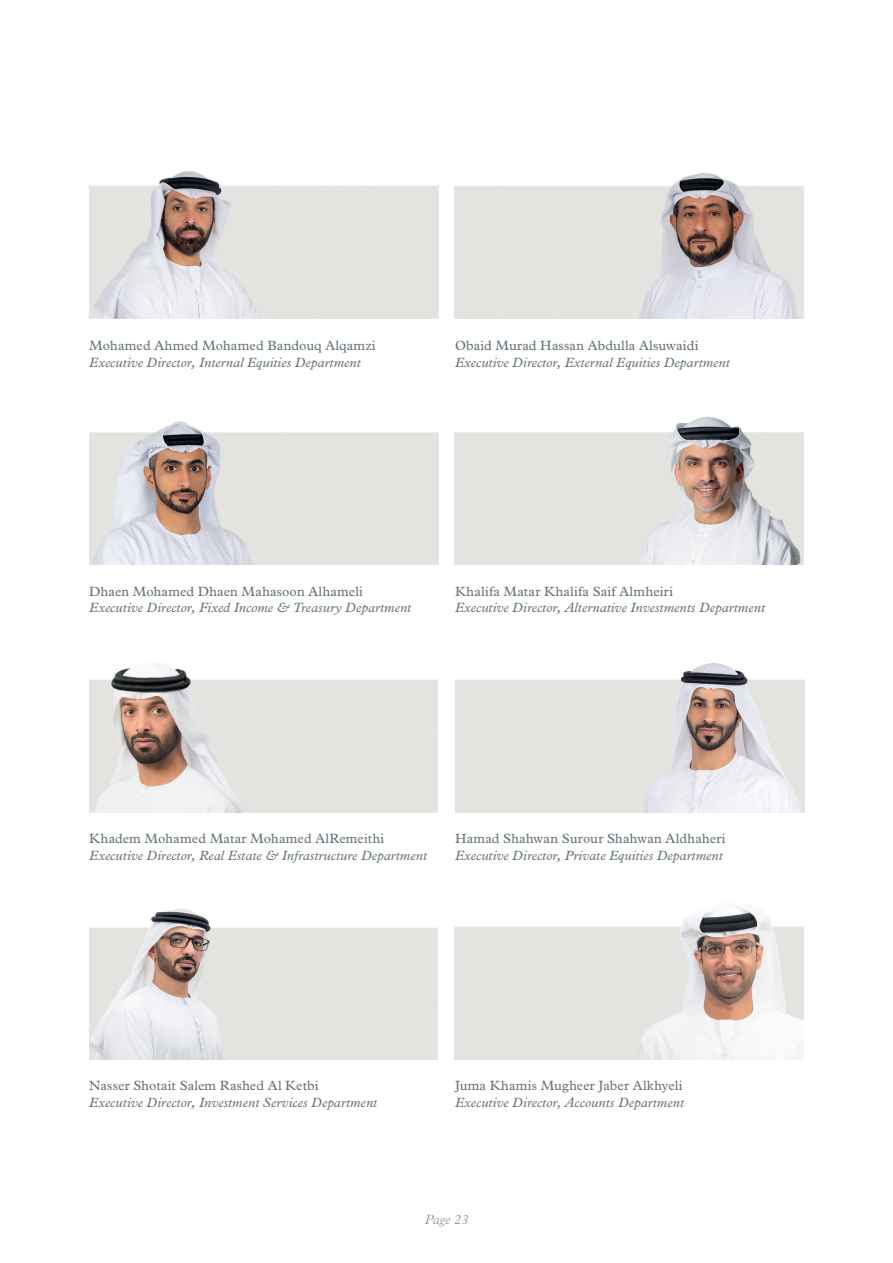
<style>
.page{position:relative;width:893px;height:1263px;background:#fff}
.page>*{position:absolute;margin:0;border:0;box-sizing:border-box;transform-origin:0 0}
.t1{font:italic 13.5px "Plantin MT Pro";letter-spacing:.01em;color:#627179}
.Name{font:13.5px "Plantin MT Pro";letter-spacing:.01em;color:#627179}
.t2{font:italic 300 13.5px "Plantin MT Pro";letter-spacing:-.01em;color:#999591}
</style>
<div class="page">
<img style="left:89px;top:171px;width:349px;height:147px">
<img style="left:455px;top:172px;width:349px;height:146px">
<img style="left:89px;top:421px;width:349px;height:144px">
<img style="left:455px;top:416px;width:349px;height:149px">
<img style="left:89px;top:664px;width:349px;height:148px">
<img style="left:455px;top:664px;width:349px;height:148px">
<img style="left:89px;top:908px;width:349px;height:152px">
<img style="left:455px;top:904px;width:349px;height:156px">
<p class="Name" style="left:89px;top:338px;width:288px">Mohamed Ahmed Mohamed Bandouq Alqamzi</p>
<p class="t1" style="left:89px;top:354px;width:273px">Executive Director, Internal Equities Department</p>
<p class="Name" style="left:455px;top:338px;width:245px">Obaid Murad Hassan Abdulla Alsuwaidi</p>
<p class="t1" style="left:455px;top:354px;width:276px">Executive Director, External Equities Department</p>
<p class="Name" style="left:89px;top:583px;width:275px">Dhaen Mohamed Dhaen Mahasoon Alhameli</p>
<p class="t1" style="left:89px;top:600px;width:323px">Executive Director, Fixed Income &amp; Treasury Department</p>
<p class="Name" style="left:455px;top:583px;width:220px">Khalifa Matar Khalifa Saif Almheiri</p>
<p class="t1" style="left:455px;top:600px;width:311px">Executive Director, Alternative Investments Department</p>
<p class="Name" style="left:89px;top:831px;width:296px">Khadem Mohamed Matar Mohamed AlRemeithi</p>
<p class="t1" style="left:89px;top:847px;width:339px">Executive Director, Real Estate &amp; Infrastructure Department</p>
<p class="Name" style="left:455px;top:831px;width:272px">Hamad Shahwan Surour Shahwan Aldhaheri</p>
<p class="t1" style="left:455px;top:847px;width:269px">Executive Director, Private Equities Department</p>
<p class="Name" style="left:89px;top:1078px;width:231px">Nasser Shotait Salem Rashed Al Ketbi</p>
<p class="t1" style="left:89px;top:1094px;width:289px">Executive Director, Investment Services Department</p>
<p class="Name" style="left:455px;top:1078px;width:229px">Juma Khamis Mugheer Jaber Alkhyeli</p>
<p class="t1" style="left:455px;top:1094px;width:230px">Executive Director, Accounts Department</p>
<p class="t2" style="left:425px;top:1212px;width:45px">Page 23</p>
</div>
